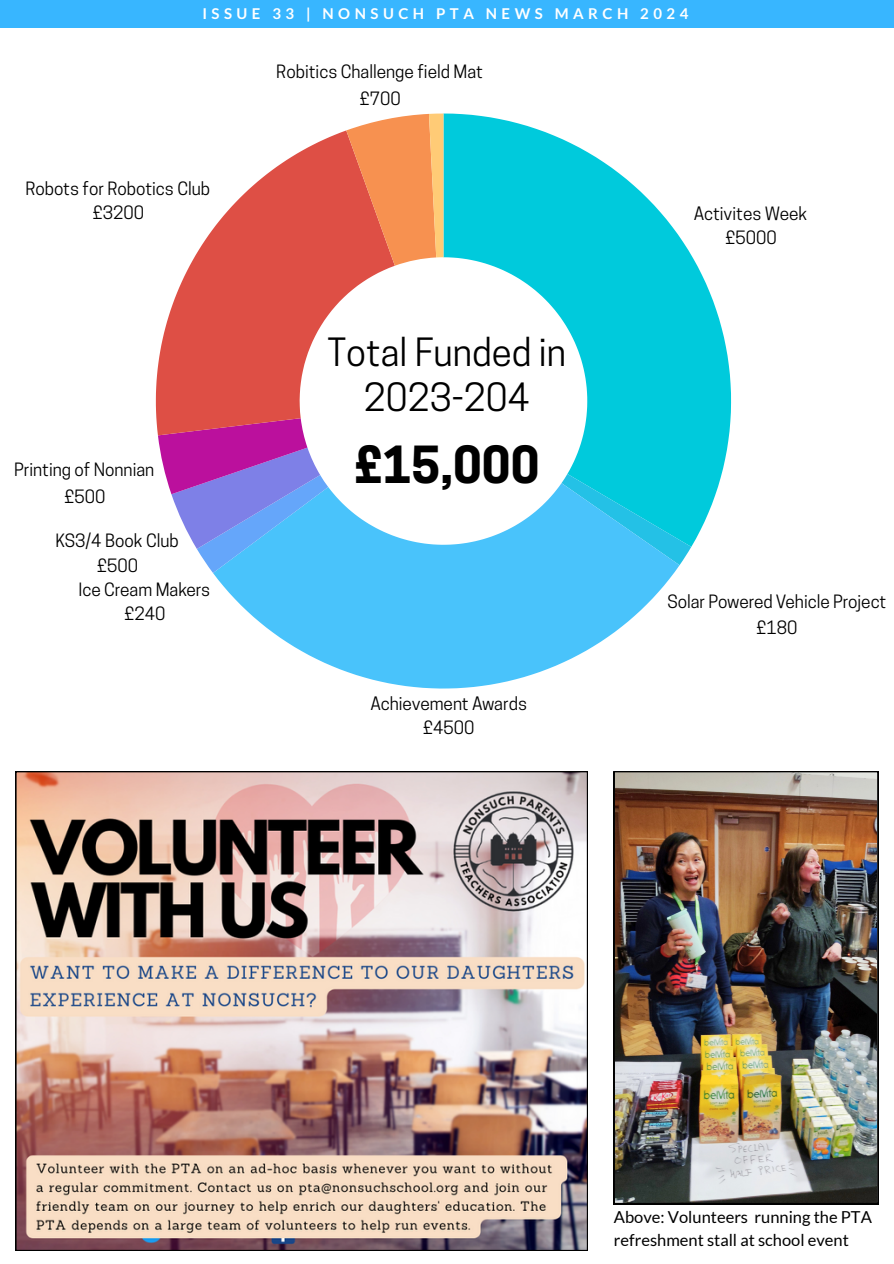
<style>
.page{position:relative;width:894px;height:1264px;background:#fff}
.page>*{position:absolute;margin:0;border:0;box-sizing:border-box;transform-origin:0 0}
.t1{font:700 48px "Cooper Hewitt";color:#000}
.t2{font:36.6px/44.5px "Cooper Hewitt";color:#000;text-align:center}
.t3{font:17.25px/23.9px "Cooper Hewitt";color:#000;text-align:center}
.t4{font:16.5px/22.5px "Lato";color:#000}
.t5{font:700 15px "Lato";letter-spacing:.3em;color:#fff}
</style>
<div class="page">
<div style="left:0;top:0;width:893px;height:28px;background:#38b6ff"></div>
<img style="left:15px;top:771px;width:572px;height:479px">
<img style="left:613px;top:771px;width:265px;height:432px">
<svg style="left:443px;top:113px;width:287px;height:434px;fill:#00cadc"></svg>
<svg style="left:561px;top:474px;width:130px;height:91px;background:#14ccdf"></svg>
<svg style="left:213px;top:483px;width:466px;height:205px;fill:#49c3fb"></svg>
<svg style="left:158px;top:435px;width:170px;height:138px"></svg>
<svg style="left:156px;top:130px;width:238px;height:305px;fill:#de4f45"></svg>
<svg style="left:346px;top:113px;width:97px;height:153px;background:#f28e5c"></svg>
<p class="t5" style="left:202px;top:4px;width:487px">ISSUE 33 | NONSUCH PTA NEWS MARCH 2024</p>
<p class="t3" style="left:25px;top:179px;width:186px">Robots for Robotics Club £3200</p>
<p class="t3" style="left:14px;top:458px;width:141px;line-height:26.8px">Printing of Nonnian £500</p>
<p class="t3" style="left:55px;top:529px;width:125px;line-height:25.8px">KS3/4 Book Club £500</p>
<p class="t3" style="left:276px;top:60px;width:208px;line-height:26.8px">Robitics Challenge field Mat £700</p>
<h2 class="t2" style="left:327px;top:335px;width:240px">Total Funded in<br>2023-204</h2>
<h1 class="t1" style="left:354px;top:447px;width:187px">£15,000</h1>
<p class="t3" style="left:693px;top:203px;width:115px">Activites Week £5000</p>
<p class="t3" style="left:78px;top:579px;width:133px">Ice Cream Makers £240</p>
<p class="t3" style="left:667px;top:590px;width:220px;line-height:26.8px">Solar Powered Vehicle Project £180</p>
<p class="t3" style="left:370px;top:694px;width:158px">Achievement Awards £4500</p>
<p class="t4" style="left:613px;top:1205px;width:259px">Above: Volunteers running the PTA refreshment stall at school event</p>
</div>
